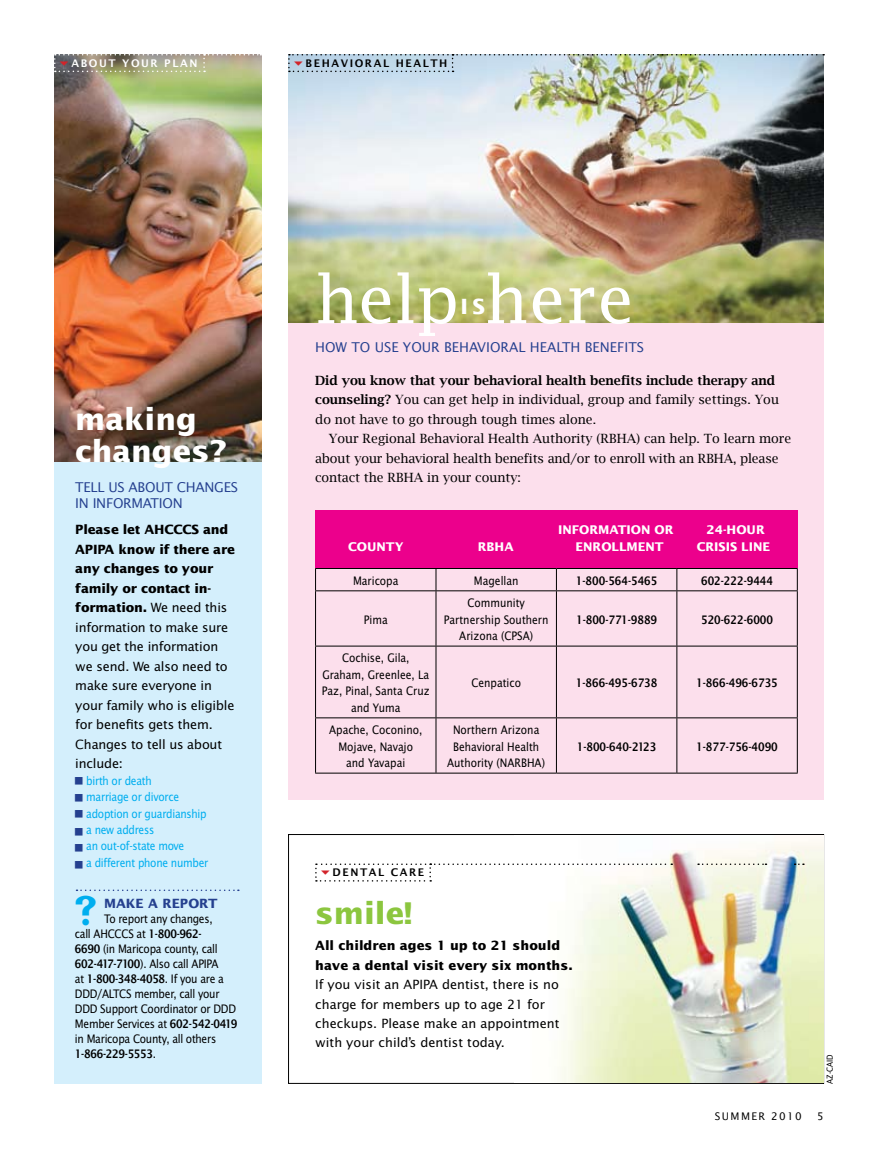
<style>
.page{position:relative;width:878px;height:1161px;background:#fff}
.page>*{position:absolute;margin:0;border:0;box-sizing:border-box;transform-origin:0 0}
.t1{font:66px "Lucida Fax";color:#fff}
.t2{font:700 30px/31.5px "Lucida Sans Std";color:#fff}
.t3{font:700 30px "Lucida Sans Std";color:#8cc63f}
.t4{font:700 21px "Lucida Sans Std";color:#fff}
.t5{font:13.5px/16.5px "Lucida Sans Std";letter-spacing:-.01em;color:#25408f}
.t6{font:12.75px/19.5px "Lucida Sans Std";letter-spacing:-.015em;color:#000}
.t7{font:12.75px/19.5px "Lucida Bright";color:#000}
.t8{font:12.75px/16.5px "Lucida Sans Nar EF";color:#000;text-align:center}
.t9{font:12.75px/15px "Lucida Sans Nar EF";letter-spacing:-.02em;color:#000}
.t10{font:12.75px "Lucida Sans Nar EF Dem Bol";color:#000}
.t11{font:12.75px/16.4px "Lucida Sans Nar EF";letter-spacing:-.02em;color:#00aeef}
.t12{font:700 12.75px/19.5px "Lucida Sans Std";color:#000}
.t13{font:12.75px "Lucida Sans Nar EF Dem Bol";letter-spacing:-.02em;color:#000}
.t14{font:700 12.75px "Lucida Sans Std";color:#25408f}
.t15{font:700 12px "Lucida Sans Std";color:#fff}
.t16{font:600 10.5px "Lucida Sans";letter-spacing:.15em;color:#000}
.t17{font:600 10.5px "Lucida Sans";letter-spacing:.15em;color:#fff}
.t18{font:10.5px "Lucida Sans Std";letter-spacing:.13em;color:#000}
.t19{font:9px "Lucida Sans Nar EF";color:#000}
.s1{font-weight:700}
.s2{color:#00aeef}
.s3{font-family:"Lucida Sans Nar EF Dem Bol"}
.s4{font-family:"Lucida Sans Nar EF"}
.s5{font-weight:600}
</style>
<div class="page">
<div style="left:288px;top:54px;width:536px;height:745px;background:#fcdfec"></div>
<hr style="left:315px;top:568px;width:121px;height:1px;background:#000">
<svg style="left:315px;top:569px;width:1px;height:21px"></svg>
<hr style="left:436px;top:568px;width:120px;height:1px;background:#000">
<svg style="left:435px;top:569px;width:1px;height:21px"></svg>
<hr style="left:556px;top:568px;width:120px;height:1px;background:#000">
<svg style="left:556px;top:569px;width:1px;height:21px"></svg>
<hr style="left:676px;top:568px;width:121px;height:1px;background:#000">
<svg style="left:676px;top:569px;width:1px;height:21px"></svg>
<svg style="left:796px;top:569px;width:1px;height:21px"></svg>
<hr style="left:315px;top:590px;width:121px;height:1px;background:#000">
<hr style="left:315px;top:591px;width:1px;height:55px;background:#000">
<hr style="left:436px;top:590px;width:120px;height:1px;background:#000">
<hr style="left:435px;top:591px;width:1px;height:55px;background:#000">
<hr style="left:556px;top:590px;width:120px;height:1px;background:#000">
<hr style="left:556px;top:591px;width:1px;height:55px;background:#000">
<hr style="left:676px;top:590px;width:121px;height:1px;background:#000">
<hr style="left:676px;top:591px;width:1px;height:55px;background:#000">
<hr style="left:796px;top:591px;width:1px;height:55px;background:#000">
<hr style="left:315px;top:646px;width:121px;height:1px;background:#000">
<hr style="left:315px;top:646px;width:1px;height:71px;background:#000">
<hr style="left:436px;top:646px;width:120px;height:1px;background:#000">
<hr style="left:435px;top:646px;width:1px;height:71px;background:#000">
<hr style="left:556px;top:646px;width:120px;height:1px;background:#000">
<hr style="left:556px;top:646px;width:1px;height:71px;background:#000">
<hr style="left:676px;top:646px;width:121px;height:1px;background:#000">
<hr style="left:676px;top:646px;width:1px;height:71px;background:#000">
<hr style="left:796px;top:646px;width:1px;height:71px;background:#000">
<hr style="left:315px;top:717px;width:121px;height:1px;background:#000">
<hr style="left:315px;top:718px;width:1px;height:55px;background:#000">
<hr style="left:436px;top:717px;width:120px;height:1px;background:#000">
<hr style="left:435px;top:718px;width:1px;height:55px;background:#000">
<hr style="left:556px;top:717px;width:120px;height:1px;background:#000">
<hr style="left:556px;top:718px;width:1px;height:55px;background:#000">
<hr style="left:676px;top:717px;width:121px;height:1px;background:#000">
<hr style="left:676px;top:718px;width:1px;height:55px;background:#000">
<hr style="left:796px;top:718px;width:1px;height:55px;background:#000">
<hr style="left:315px;top:773px;width:121px;height:1px;background:#000">
<hr style="left:436px;top:773px;width:120px;height:1px;background:#000">
<hr style="left:556px;top:773px;width:120px;height:1px;background:#000">
<hr style="left:676px;top:773px;width:121px;height:1px;background:#000">
<div style="left:315px;top:510px;width:482px;height:58px;background:#ec008c"></div>
<img style="left:288px;top:72px;width:536px;height:251px">
<img style="left:517px;top:841px;width:306px;height:242px">
<svg style="left:698px;top:864px;width:68px;height:1px"></svg>
<div style="left:54px;top:81px;width:207px;height:1003px;background:#d4effc"></div>
<svg style="left:76px;top:890px;width:163px;height:1px"></svg>
<img style="left:54px;top:72px;width:207px;height:390px">
<img style="left:288px;top:54px;width:536px;height:18px">
<svg style="left:315px;top:864px;width:357px;height:18px"></svg>
<svg style="left:54px;top:54px;width:207px;height:18px;background:#a09d86"></svg>
<p class="t17" style="left:71px;top:57px;width:127px">ABOUT YOUR PLAN</p>
<p class="t16" style="left:305px;top:57px;width:143px">BEHAVI ORAL HE ALTH</p>
<h2 class="t2" style="left:75px;top:404px;width:153px">making changes?</h2>
<p class="t5" style="left:75px;top:479px;width:164px">TELL US ABOUT CHANGES<br>IN INFORMATION</p>
<p class="t12" style="left:75px;top:520px;width:80px">Please let AHCCCS</p>
<p class="t12" style="left:203px;top:520px;width:27px">and</p>
<p class="t12" style="left:75px;top:540px;width:9px">APIPA</p>
<p class="t6" style="left:75px;top:540px;width:161px;text-indent:43px"><span class="s1">know if there are any changes to your family or contact in&shy;formation.</span> We need this information to make sure you get the information we send. We also need to make sure everyone in your family who is eligible for benefits gets them.<br>Changes to tell us about include:</p>
<p class="t11" style="left:86px;top:772px;width:124px">birth or death<br>marriage or divorce adoption or guardianship a new address<br>an out-of-state move<br>a different phone number</p>
<p class="t14" style="left:68px;top:896px;width:58px"><span class="s2">▲</span>MAKE</p>
<p class="t14" style="left:148px;top:896px;width:34px">A REPO</p>
<p class="t14" style="left:199px;top:896px;width:20px">RT</p>
<p class="t9" style="left:75px;top:911px;width:145px;text-indent:29px">To report any changes, call AHCCCS at <span class="s3">1-800-962-<br>6690</span> (in Maricopa county, call<br><span class="s3">602-417-7100</span>). Also call APIPA</p>
<p class="t13" style="left:75px;top:972px;width:150px"><span class="s4">at</span> 1-800-348-4058<span class="s4">. If you are a</span></p>
<p class="t9" style="left:75px;top:986px;width:164px">DDD/ALTCS member, call your<br>DDD Support Coordinator or DDD<br>Member Services at <span class="s3">602-542-0419 </span>in Maricopa County, all others</p>
<p class="t13" style="left:75px;top:1047px;width:83px">1-866-229-5553<span class="s4">.</span></p>
<h1 class="t1" style="left:315px;top:261px;width:321px">help here</h1>
<h3 class="t4" style="left:460px;top:295px;width:26px">is</h3>
<p class="t5" style="left:315px;top:339px;width:330px">HOW TO USE YOUR BEHAVIORAL HEALTH BENEFITS</p>
<p class="t7" style="left:315px;top:370px;width:465px"><span class="s5">Did you know that your behavioral health benefits include therapy and counseling?</span> You can get help in individual, group and family settings. You do not have to go through tough times alone.</p>
<p class="t7" style="left:315px;top:429px;width:477px;text-indent:14px">Your Regional Behavioral Health Authority (RBHA) can help. To learn more about your behavioral health benefits and/or to enroll with an RBHA, please contact the RBHA in your county:</p>
<p class="t15" style="left:558px;top:523px;width:77px">IN FORMATION</p>
<p class="t15" style="left:654px;top:523px;width:21px">OR</p>
<p class="t15" style="left:706px;top:523px;width:60px">24-HOUR</p>
<p class="t15" style="left:348px;top:540px;width:56px">COUNTY</p>
<p class="t15" style="left:477px;top:540px;width:19px">RBHA</p>
<p class="t15" style="left:575px;top:540px;width:36px">EN ROLL</p>
<p class="t15" style="left:626px;top:540px;width:39px">MENT</p>
<p class="t15" style="left:696px;top:540px;width:24px">CRISIS</p>
<p class="t15" style="left:741px;top:540px;width:8px">LINE</p>
<p class="t8" style="left:353px;top:572px;width:47px">Maricopa</p>
<p class="t8" style="left:474px;top:572px;width:46px">Magellan</p>
<p class="t10" style="left:576px;top:574px;width:83px">1-800-564-5465</p>
<p class="t10" style="left:701px;top:574px;width:73px">602-222-9444</p>
<p class="t8" style="left:364px;top:611px;width:25px">Pima</p>
<p class="t8" style="left:444px;top:595px;width:106px">Community<br>Partnership Southern<br>Arizona (CPSA)</p>
<p class="t10" style="left:576px;top:613px;width:83px">1-800-771-9889</p>
<p class="t10" style="left:701px;top:613px;width:73px">520-622-6000</p>
<p class="t8" style="left:322px;top:650px;width:109px">Cochise, Gila,<br>Graham, Greenlee, La<br>Paz, Pinal, Santa Cruz and Yuma</p>
<p class="t8" style="left:471px;top:675px;width:51px">Cenpatico</p>
<p class="t10" style="left:576px;top:676px;width:83px">1-866-495-6738</p>
<p class="t10" style="left:696px;top:676px;width:83px">1-866-496-6735</p>
<p class="t8" style="left:329px;top:722px;width:95px">Apache, Coconino,<br>Mojave, Navajo and Yavapai</p>
<p class="t8" style="left:447px;top:722px;width:99px">Northern Arizona<br>Behavioral Health<br>Authority (NARBHA)</p>
<p class="t10" style="left:576px;top:740px;width:81px">1-800-640-2123</p>
<p class="t10" style="left:696px;top:740px;width:83px">1-877-756-4090</p>
<p class="t16" style="left:332px;top:866px;width:92px">DENTAL CARE</p>
<h2 class="t3" style="left:315px;top:896px;width:98px">smile!</h2>
<p class="t12" style="left:315px;top:936px;width:259px">All children ages 1 up to 21 should have a dental visit every six months.</p>
<p class="t6" style="left:315px;top:975px;width:246px">If you visit an APIPA dentist, there is no charge for members up to age 21 for checkups. Please make an appointment with your child’s dentist today.</p>
<p class="t19" style="left:825px;top:1084px;width:31px;rotate:-90deg">AZ-CAID</p>
<p class="t18" style="left:715px;top:1110px;width:88px">SUMMER 2010</p>
<p class="t18" style="left:817px;top:1110px;width:8px">5</p>
</div>
